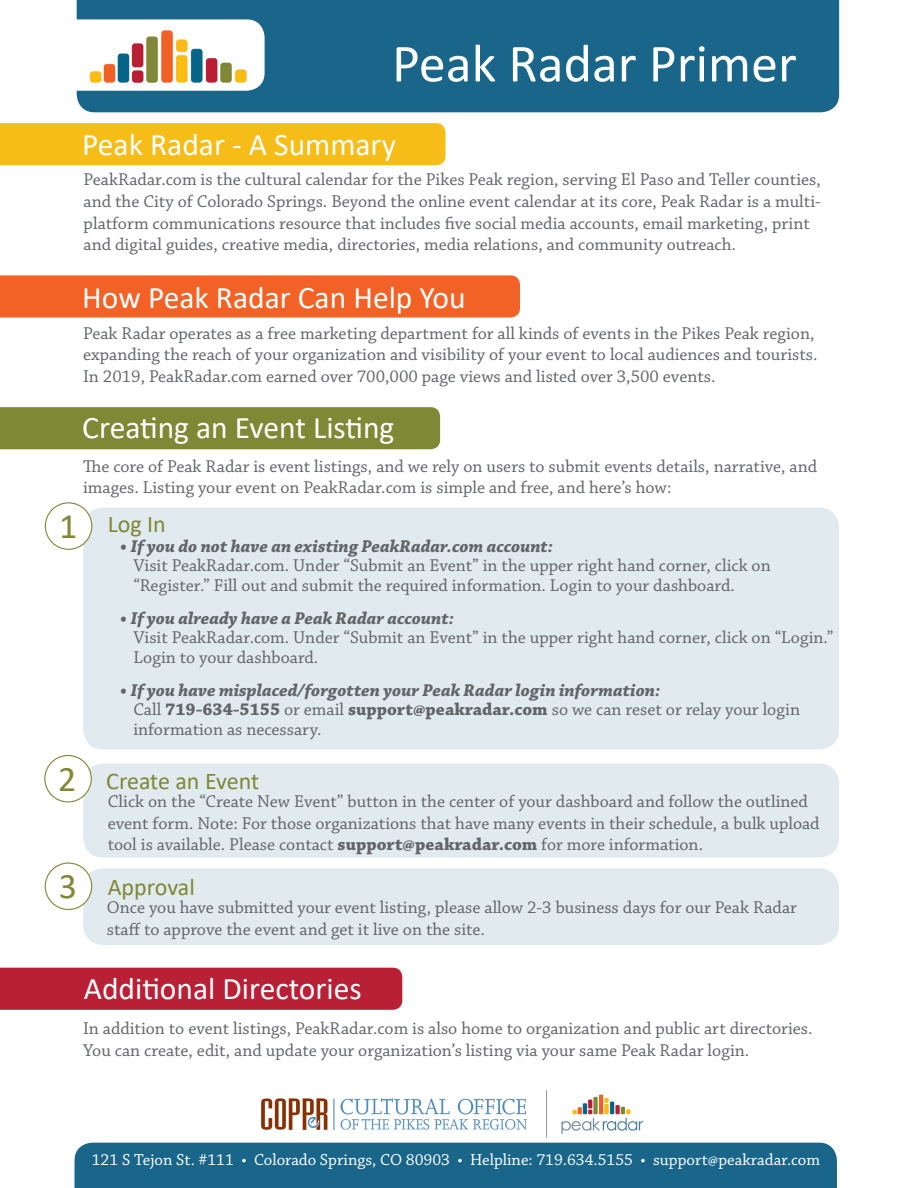
<style>
.page{position:relative;width:918px;height:1188px;background:#fff}
.page>*{position:absolute;margin:0;border:0;box-sizing:border-box;transform-origin:0 0}
.t1{font:54px "Calibri";color:#fff}
.t2{font:36px "Calibri";color:#7f8835}
.t3{font:31.5px "Calibri";color:#fff}
.t4{font:24px "Calibri";color:#7f8735}
.t5{font:18px/21.6px "Chaparral Pro";color:#636568}
.t6{font:italic 700 18px "Chaparral Pro";color:#636568}
.t7{font:16.8px "Chaparral Pro";color:#fff}
.s1{font-weight:700}
</style>
<div class="page">
<div style="left:83px;top:508px;width:756px;height:242px;background:#e0eaef;border-radius:20px"></div>
<div style="left:83px;top:764px;width:756px;height:94px;background:#e0eaef;border-radius:20px"></div>
<div style="left:83px;top:868px;width:756px;height:77px;background:#e0eaef;border-radius:20px"></div>
<div style="left:77px;top:0;width:762px;height:112px;background:#1a668a"></div>
<div style="left:0;top:123px;width:446px;height:42px;background:#f6bc17"></div>
<div style="left:0;top:275px;width:520px;height:43px;background:#f26226"></div>
<div style="left:0;top:407px;width:440px;height:42px;background:#7f8835"></div>
<div style="left:0;top:968px;width:402px;height:42px;background:#b91f35"></div>
<svg style="left:76px;top:19px;width:189px;height:72px"></svg>
<div style="left:75px;top:1143px;width:762px;height:45px;background:#1a668a"></div>
<img style="left:261px;top:1090px;width:383px;height:49px">
<img style="left:82px;top:25px;width:170px;height:61px">
<div style="left:45px;top:503px;width:47px;height:46px;background:#fff;border-radius:50%"></div>
<div style="left:45px;top:502px;width:47px;height:48px;border:1px solid #7f8835;border-radius:50%"></div>
<div style="left:45px;top:755px;width:46px;height:47px;background:#fff;border-radius:50%"></div>
<div style="left:44px;top:755px;width:48px;height:47px;border:1px solid #7f8835;border-radius:50%"></div>
<div style="left:45px;top:863px;width:47px;height:47px;background:#fff;border-radius:50%"></div>
<div style="left:45px;top:863px;width:47px;height:47px;border:1px solid #7f8835;border-radius:50%"></div>
<p class="t1" style="left:392px;top:26px;width:406px">Peak Radar Primer</p>
<p class="t3" style="left:82px;top:122px;width:315px">Peak Radar - A Summary</p>
<p class="t5" style="left:84px;top:170px;width:739px">PeakRadar.com is the cultural calendar for the Pikes Peak region, serving El Paso and Teller counties, and the City of Colorado Springs. Beyond the online event calendar at its core, Peak Radar is a multi&shy;platform communications resource that includes five social media accounts, email marketing, print and digital guides, creative media, directories, media relations, and community outreach.</p>
<p class="t3" style="left:82px;top:276px;width:385px">How Peak Radar Can Help You</p>
<p class="t5" style="left:83px;top:323px;width:736px">Peak Radar operates as a free marketing department for all kinds of events in the Pikes Peak region, expanding the reach of your organization and visibility of your event to local audiences and tourists.<br>In 2019, PeakRadar.com earned over 700,000 page views and listed over 3,500 events.</p>
<p class="t3" style="left:82px;top:406px;width:314px">Creating an Event Listing</p>
<p class="t2" style="left:59px;top:501px;width:20px">1</p>
<p class="t5" style="left:83px;top:456px;width:736px">The core of Peak Radar is event listings, and we rely on users to submit events details, narrative, and images. Listing your event on PeakRadar.com is simple and free, and here’s how:</p>
<p class="t4" style="left:108px;top:507px;width:60px">Log In</p>
<p class="t6" style="left:120px;top:536px;width:435px">• If you do not have an existing PeakRadar.com account:</p>
<p class="t5" style="left:133px;top:557px;width:639px;line-height:19.5px">Visit PeakRadar.com. Under “Submit an Event” in the upper right hand corner, click on “Register.” Fill out and submit the required information. Login to your dashboard.</p>
<p class="t6" style="left:120px;top:608px;width:336px">• If you already have a Peak Radar account:</p>
<p class="t5" style="left:133px;top:629px;width:702px;line-height:19.5px">Visit PeakRadar.com. Under “Submit an Event” in the upper right hand corner, click on “Login.”<br>Login to your dashboard.</p>
<p class="t6" style="left:120px;top:680px;width:542px">• If you have misplaced/forgotten your Peak Radar login information:</p>
<p class="t5" style="left:133px;top:701px;width:668px;line-height:19.5px">Call <span class="s1">719-634-5155</span> or email <span class="s1">support@peakradar.com</span> so we can reset or relay your login information as necessary.</p>
<p class="t2" style="left:58px;top:754px;width:20px">2</p>
<p class="t2" style="left:59px;top:861px;width:20px">3</p>
<p class="t4" style="left:106px;top:764px;width:154px">Create an Event</p>
<p class="t5" style="left:108px;top:791px;width:713px">Click on the “Create New Event” button in the center of your dashboard and follow the outlined event form. Note: For those organizations that have many events in their schedule, a bulk upload tool is available. Please contact <span class="s1">support@peakradar.com</span> for more information.</p>
<p class="t4" style="left:108px;top:871px;width:89px">Approval</p>
<p class="t5" style="left:107px;top:897px;width:692px">Once you have submitted your event listing, please allow 2-3 business days for our Peak Radar staff to approve the event and get it live on the site.</p>
<p class="t3" style="left:84px;top:966px;width:279px">Additional Directories</p>
<p class="t5" style="left:83px;top:1018px;width:731px">In addition to event listings, PeakRadar.com is also home to organization and public art directories.<br>You can create, edit, and update your organization’s listing via your same Peak Radar login.</p>
<p class="t7" style="left:92px;top:1150px;width:730px">121 S Tejon St. #111 • Colorado Springs, CO 80903 • Helpline: 719.634.5155 • support@peakradar.com</p>
</div>
